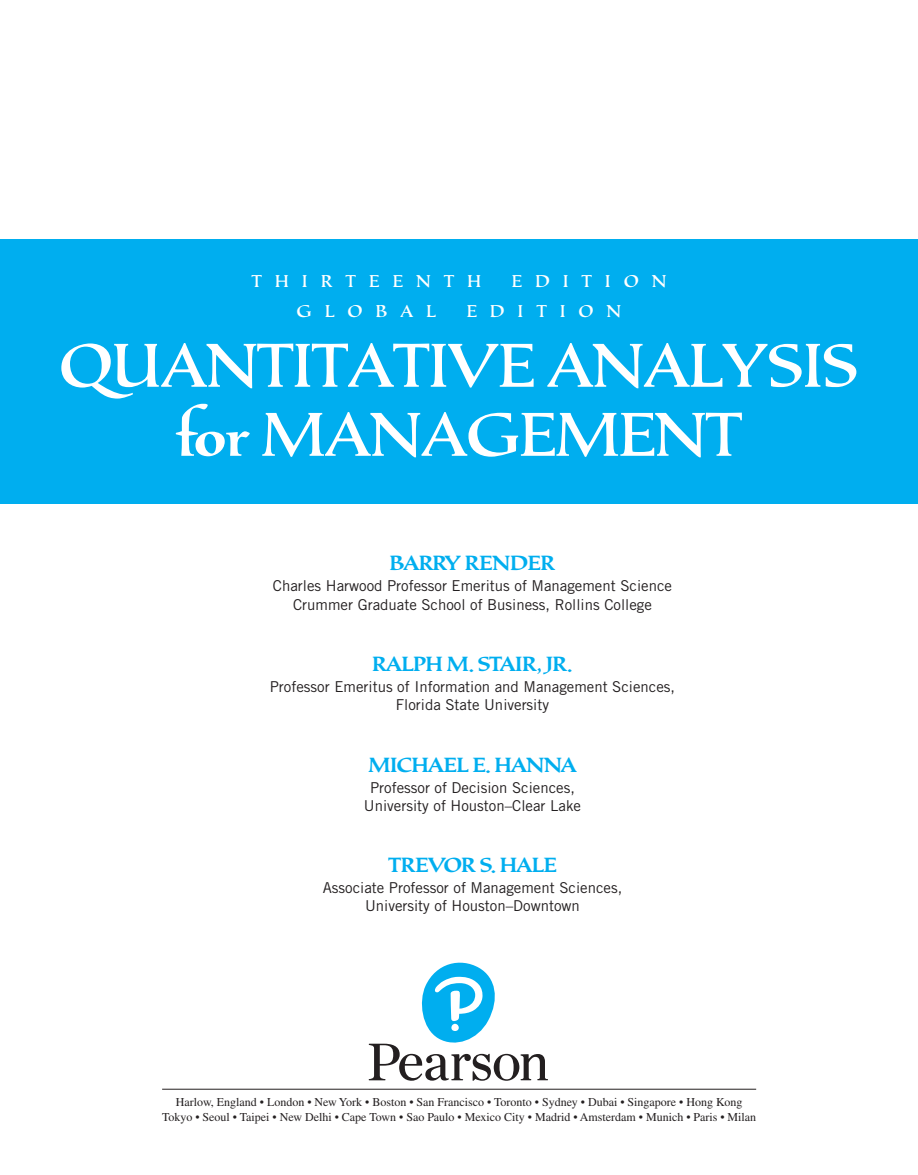
<style>
.page{position:relative;width:918px;height:1175px;background:#fff}
.page>*{position:absolute;margin:0;border:0;box-sizing:border-box;transform-origin:0 0}
.t1{font:500 81px/69px "Tresillian Roman Std";color:#fff;text-align:center}
.t2{font:700 27px "Tresillian Roman Std";color:#00aeef}
.t3{font:500 22.5px "Tresillian Roman Std";letter-spacing:.6em;color:#fff}
.t4{font:15px/18px "Trade Gothic LT Pro";color:#231f20;text-align:center}
.t5{font:12px/15px "Times LT Pro";color:#231f20;text-align:center}
</style>
<div class="page">
<div style="left:0;top:239px;width:918px;height:264px;background:#00aeef"></div>
<hr style="left:162px;top:1088px;width:594px;height:1px;background:#231f20">
<svg style="left:369px;top:962px;width:179px;height:118px"></svg>
<h3 class="t3" style="left:252px;top:270px;width:231px">THIRTEENTH</h3>
<h3 class="t3" style="left:512px;top:270px;width:156px">EDITION</h3>
<h3 class="t3" style="left:297px;top:300px;width:140px">GLOBAL</h3>
<h3 class="t3" style="left:467px;top:300px;width:156px">EDITION</h3>
<h1 class="t1" style="left:60px;top:337px;width:800px">QUANTITATIVE ANALYSIS for MANAGEMENT</h1>
<h2 class="t2" style="left:390px;top:550px;width:167px">BARRY RENDER</h2>
<p class="t4" style="left:273px;top:576px;width:401px;line-height:18.9px">Charles Harwood Professor Emeritus of Management Science<br>Crummer Graduate School of Business, Rollins College</p>
<h2 class="t2" style="left:373px;top:650px;width:201px">RALPH M. STAIR, JR.</h2>
<p class="t4" style="left:270px;top:677px;width:407px">Professor Emeritus of Information and Management Sciences,<br>Florida State University</p>
<h2 class="t2" style="left:369px;top:751px;width:209px">MICHAEL E. HANNA</h2>
<p class="t4" style="left:364px;top:778px;width:219px">Professor of Decision Sciences,<br>University of Houston–Clear Lake</p>
<h2 class="t2" style="left:388px;top:851px;width:170px">TREVOR S. HALE</h2>
<p class="t4" style="left:323px;top:878px;width:301px">Associate Professor of Management Sciences,<br>University of Houston–Downtown</p>
<p class="t5" style="left:162px;top:1094px;width:596px">Harlow, England • London • New York • Boston • San Francisco • Toronto • Sydney • Dubai • Singapore • Hong Kong<br>Tokyo • Seoul • Taipei • New Delhi • Cape Town • Sao Paulo • Mexico City • Madrid • Amsterdam • Munich • Paris • Milan</p>
</div>
